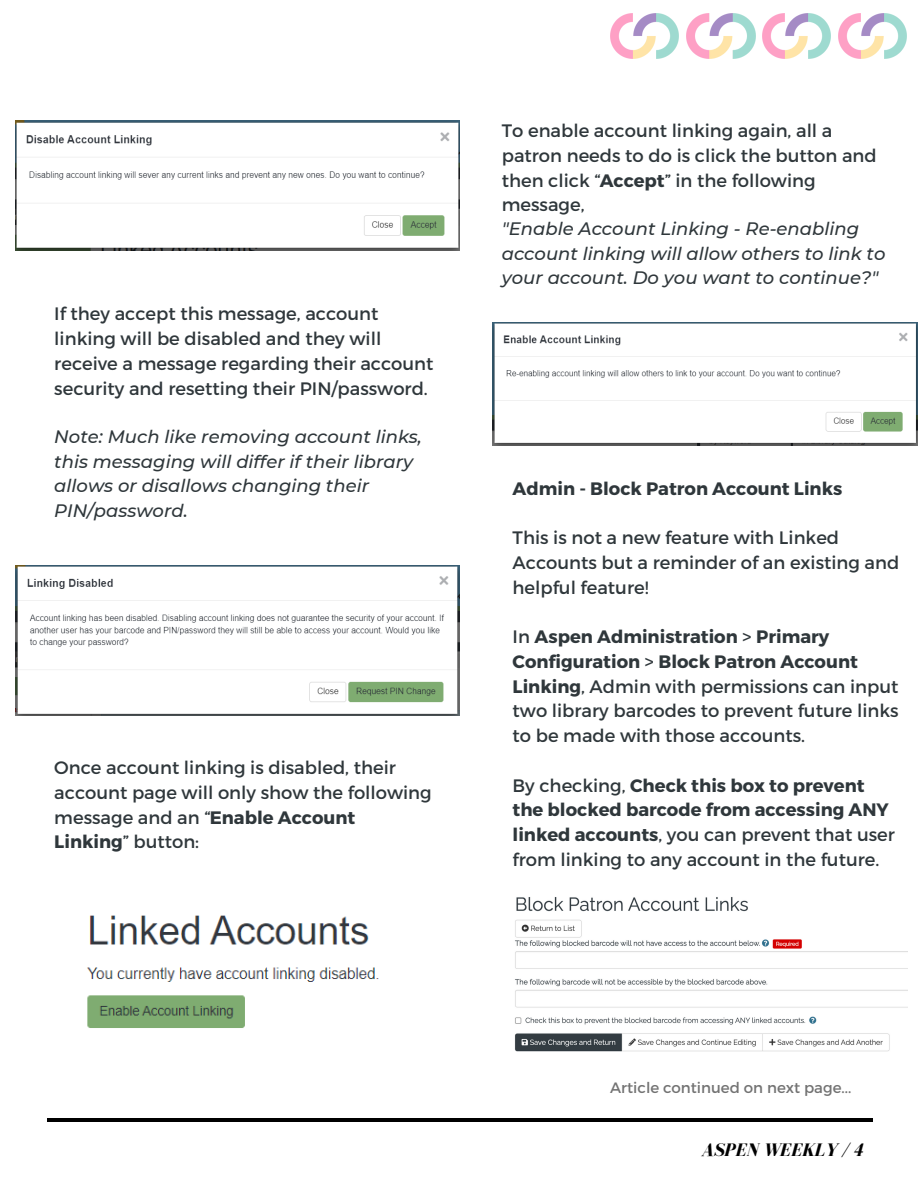
<style>
.page{position:relative;width:918px;height:1188px;background:#fff}
.page>*{position:absolute;margin:0;border:0;box-sizing:border-box;transform-origin:0 0}
.t1{font:italic 700 18.75px "Bodoni FLF";color:#000}
.t2{font:18px/24.8px "Montserrat";color:#2f373b}
.t3{font:italic 500 18px/24.8px "Montserrat";color:#2f373b}
.t4{font:700 18px "Montserrat";color:#2f373b}
.t5{font:15px "Montserrat";color:#737373}
.s1{font-weight:700}
</style>
<div class="page">
<hr style="left:47px;top:1118px;width:826px;height:4px;background:#000">
<img style="left:15px;top:121px;width:445px;height:129px">
<img style="left:15px;top:565px;width:445px;height:151px">
<img style="left:87px;top:915px;width:292px;height:113px">
<img style="left:492px;top:323px;width:425px;height:123px">
<img style="left:515px;top:897px;width:392px;height:155px">
<img style="left:610px;top:14px;width:69px;height:45px">
<img style="left:686px;top:14px;width:69px;height:45px">
<img style="left:762px;top:14px;width:69px;height:45px">
<img style="left:838px;top:14px;width:69px;height:45px">
<p class="t2" style="left:54px;top:301px;width:381px">If they accept this message, account linking will be disabled and they will receive a message regarding their account security and resetting their PIN/password.</p>
<p class="t3" style="left:54px;top:424px;width:369px">Note: Much like removing account links, this messaging will differ if their library allows or disallows changing their PIN/password.</p>
<p class="t2" style="left:54px;top:754px;width:379px">Once account linking is disabled, their account page will only show the following message and an “<span class="s1">Enable Account<br>Linking</span>” button:</p>
<p class="t2" style="left:502px;top:117px;width:377px">To enable account linking again, all a patron needs to do is click the button and then click “<span class="s1">Accept</span>” in the following message,</p>
<p class="t3" style="left:502px;top:216px;width:385px">"Enable Account Linking - Re-enabling account linking will allow others to link to your account. Do you want to continue?"</p>
<p class="t4" style="left:513px;top:476px;width:331px">Admin - Block Patron Account Links</p>
<p class="t2" style="left:513px;top:524px;width:388px">This is not a new feature with Linked<br>Accounts but a reminder of an existing and helpful feature!</p>
<p class="t2" style="left:513px;top:623px;width:388px">In <span class="s1">Aspen Administration</span> &gt; <span class="s1">Primary Configuration</span> &gt; <span class="s1">Block Patron Account Linking</span>, Admin with permissions can input two library barcodes to prevent future links to be made with those accounts.</p>
<p class="t2" style="left:513px;top:772px;width:384px">By checking, <span class="s1">Check this box to prevent the blocked barcode from accessing ANY linked accounts</span>, you can prevent that user from linking to any account in the future.</p>
<p class="t5" style="left:610px;top:1078px;width:243px">Article continued on next page...</p>
<p class="t1" style="left:701px;top:1140px;width:165px">ASPEN WEEKLY / 4</p>
</div>
